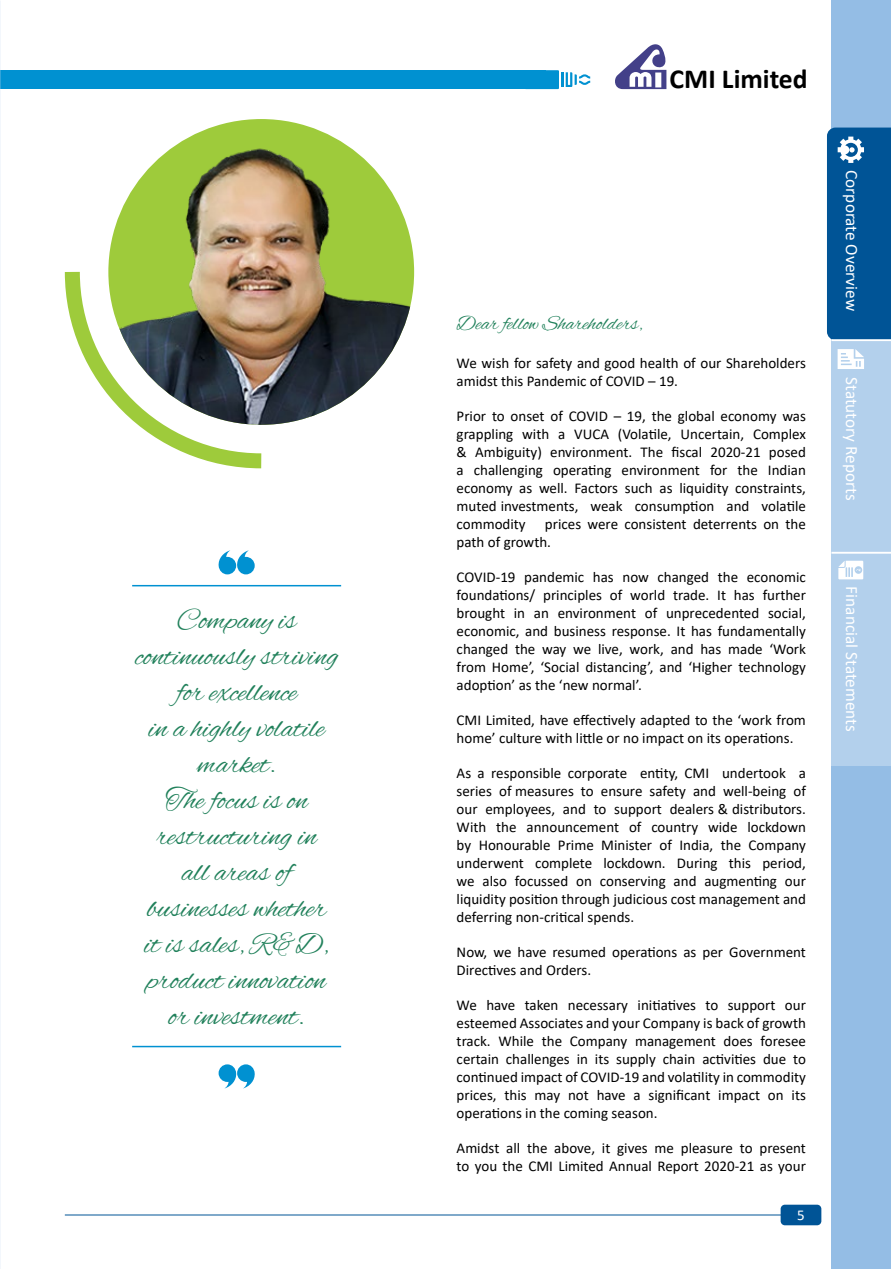
<style>
.page{position:relative;width:891px;height:1269px;background:#fff}
.page>*{position:absolute;margin:0;border:0;box-sizing:border-box;transform-origin:0 0}
.t1{font:30px/36px "Alex Brush";color:#21815b;text-align:center}
.t2{font:700 27.6px "Calibri";color:#000}
.t3{font:21px "Alex Brush";color:#21815b}
.t4{font:17.25px "Calibri";color:#fff}
.t5{font:15px/18px "Calibri";color:#000}
.t6{font:15px "Calibri";color:#fff}
</style>
<div class="page">
<svg style="left:615px;top:44px;width:51px;height:45px"></svg>
<div style="left:0;top:70px;width:546px;height:19px;background:#0091d1"></div>
<svg style="left:546px;top:70px;width:44px;height:19px"></svg>
<div style="left:831px;top:0;width:60px;height:1269px;background:#94bde5"></div>
<div style="left:831px;top:340px;width:60px;height:213px;background:#b3d0ec"></div>
<div style="left:831px;top:553px;width:60px;height:212px;background:#b3d0ec"></div>
<hr style="left:831px;top:339px;width:60px;height:2px;background:#fff">
<hr style="left:831px;top:552px;width:60px;height:2px;background:#fff">
<div style="left:827px;top:128px;width:64px;height:212px;background:#005496"></div>
<svg style="left:838px;top:349px;width:26px;height:20px"></svg>
<svg style="left:838px;top:561px;width:25px;height:18px"></svg>
<img style="left:108px;top:119px;width:306px;height:306px;border-radius:153px">
<svg style="left:64px;top:257px;width:212px;height:212px"></svg>
<svg style="left:218px;top:550px;width:37px;height:24px"></svg>
<svg style="left:219px;top:1064px;width:36px;height:25px"></svg>
<hr style="left:132px;top:585px;width:209px;height:1px;background:#0091d1">
<hr style="left:132px;top:1046px;width:209px;height:1px;background:#0091d1">
<hr style="left:65px;top:1215px;width:719px;height:1px;background:#005496">
<div style="left:781px;top:1205px;width:40px;height:20px;background:#005496;border-radius:4px"></div>
<h1 class="t1" style="left:135px;top:604px;width:205px">Company is continuously striving for excellence<br>in a highly volatile market.<br>The focus is on restructuring in<br>all areas of businesses whether<br>it is sales, R&amp;D, product innovation or investment.</h1>
<h2 class="t2" style="left:670px;top:59px;width:140px">CMI Limited</h2>
<h3 class="t3" style="left:457px;top:311px;width:187px">Dear fellow Shareholders,</h3>
<p class="t5" style="left:457px;top:353px;width:351px">We wish for safety and good health of our Shareholders amidst this Pandemic of COVID – 19.</p>
<p class="t5" style="left:457px;top:406px;width:351px;text-align:justify">Prior to onset of COVID – 19, the global economy was grappling with a VUCA (Volatile, Uncertain, Complex &amp; Ambiguity) environment. The fiscal 2020-21 posed a challenging operating environment for the Indian economy as well. Factors such as liquidity constraints, muted investments, weak consumption and volatile commodity</p>
<p class="t5" style="left:457px;top:514px;width:351px;text-indent:88px">prices were consistent deterrents on the path of growth.</p>
<p class="t5" style="left:457px;top:567px;width:351px;text-align:justify">COVID-19 pandemic has now changed the economic foundations/ principles of world trade. It has further brought in an environment of unprecedented social, economic, and business response. It has fundamentally changed the way we live, work, and has made ‘Work from Home’, ‘Social distancing’, and ‘Higher technology adoption’ as the ‘new normal’.</p>
<p class="t5" style="left:457px;top:710px;width:351px">CMI Limited, have effectively adapted to the ‘work from home’ culture with little or no impact on its operations.</p>
<p class="t5" style="left:457px;top:763px;width:351px;text-align:justify">As a responsible corporate entity, CMI undertook a series of measures to ensure safety and well-being of our employees, and to support dealers &amp; distributors.<br>With the announcement of country wide lockdown by Honourable Prime Minister of India, the Company underwent complete lockdown. During this period, we also focussed on conserving and augmenting our liquidity position through judicious cost management and deferring non-critical spends.</p>
<p class="t5" style="left:457px;top:942px;width:351px">Now, we have resumed operations as per Government<br>Directives and Orders.</p>
<p class="t5" style="left:457px;top:996px;width:351px;text-align:justify">We have taken necessary initiatives to support our esteemed Associates and your Company is back of growth track. While the Company management does foresee certain challenges in its supply chain activities due to continued impact of COVID-19 and volatility in commodity prices, this may not have a significant impact on its operations in the coming season.</p>
<p class="t5" style="left:457px;top:1139px;width:351px">Amidst all the above, it gives me pleasure to present to you the CMI Limited Annual Report 2020-21 as your</p>
<p class="t6" style="left:797px;top:1204px;width:9px">5</p>
<p class="t4" style="left:864px;top:170px;width:142px;rotate:90deg">Corporate Overview</p>
<p class="t4" style="left:864px;top:377px;width:125px;rotate:90deg">Statutory Reports</p>
<p class="t4" style="left:864px;top:586px;width:147px;rotate:90deg">Financial Statements</p>
</div>
